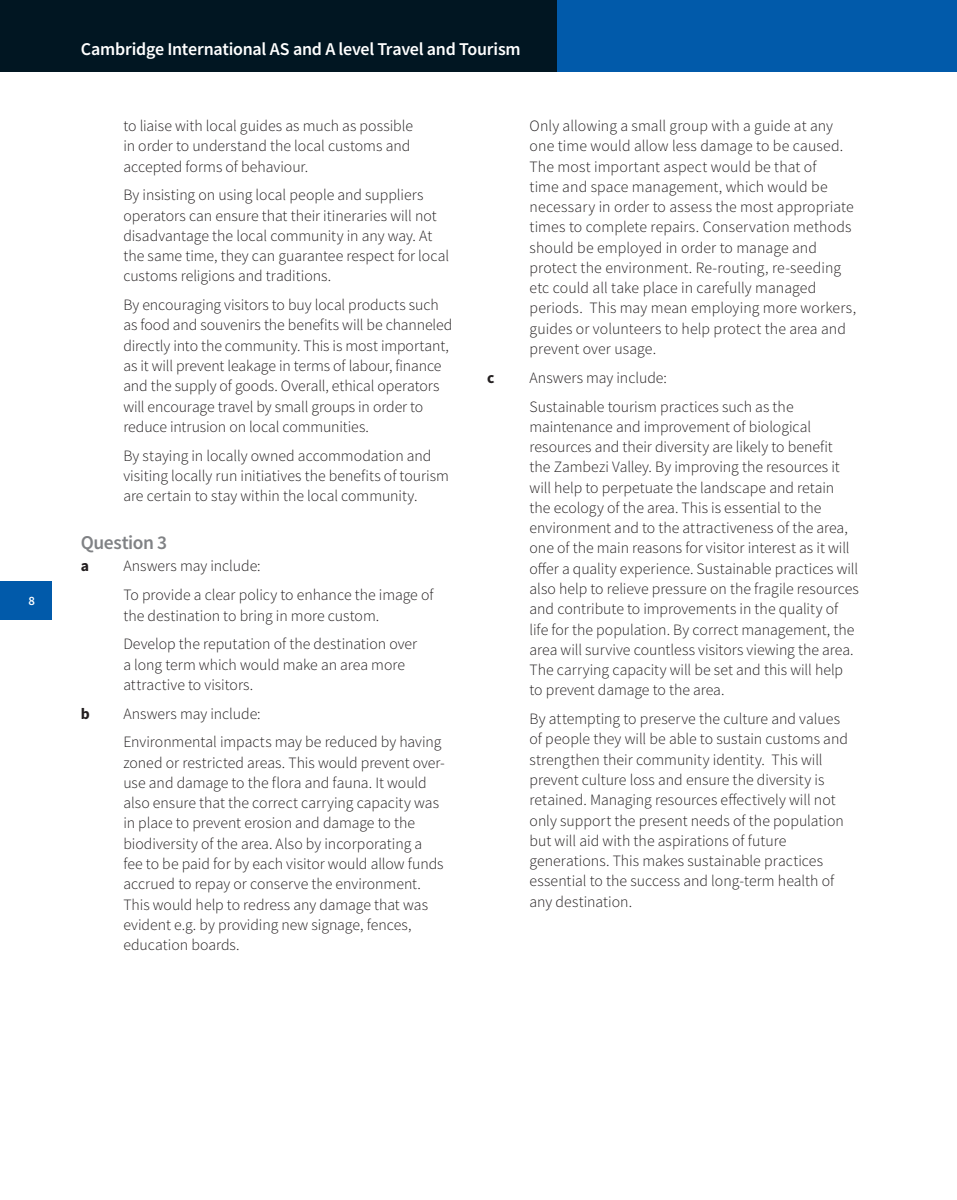
<style>
.page{position:relative;width:957px;height:1200px;background:#fff}
.page>*{position:absolute;margin:0;border:0;box-sizing:border-box;transform-origin:0 0}
.t1{font:600 19.5px "Source Sans Pro";letter-spacing:-.025em;color:#808285}
.t2{font:600 18px "Source Sans Pro";letter-spacing:-.015em;color:#fff}
.t3{font:300 15.75px/20.2px "Source Sans Pro";color:#231f20}
.t4{font:700 15.75px "Source Sans Pro";color:#231f20}
.t5{font:600 12.75px "Source Sans Pro";color:#fff}
</style>
<div class="page">
<div style="left:240px;top:0;width:717px;height:71px;background:#015aaa"></div>
<div style="left:0;top:580px;width:51px;height:39px;background:#015aaa"></div>
<div style="left:0;top:0;width:557px;height:71px;background:#011622"></div>
<p class="t5" style="left:29px;top:592px;width:8px">8</p>
<p class="t2" style="left:81px;top:37px;width:441px">Cambridge International AS and A level Travel and Tourism</p>
<p class="t3" style="left:123px;top:116px;width:291px">to liaise with local guides as much as possible in order to understand the local customs and accepted forms of behaviour.</p>
<p class="t3" style="left:123px;top:185px;width:327px">By insisting on using local people and suppliers operators can ensure that their itineraries will not disadvantage the local community in any way. At the same time, they can guarantee respect for local customs religions and traditions.</p>
<p class="t3" style="left:123px;top:295px;width:331px">By encouraging visitors to buy local products such as food and souvenirs the benefits will be channeled directly into the community. This is most important, as it will prevent leakage in terms of labour, finance and the supply of goods. Overall, ethical operators will encourage travel by small groups in order to reduce intrusion on local communities.</p>
<p class="t3" style="left:123px;top:445px;width:327px">By staying in locally owned accommodation and visiting locally run initiatives the benefits of tourism are certain to stay within the local community.</p>
<p class="t1" style="left:81px;top:529px;width:88px">Question 3</p>
<p class="t4" style="left:81px;top:555px;width:10px">a</p>
<p class="t3" style="left:123px;top:551px;width:312px;line-height:28.8px">Answers may include:<br>To provide a clear policy to enhance the image of</p>
<p class="t3" style="left:123px;top:600px;width:295px;line-height:28.8px">the destination to bring in more custom.<br>Develop the reputation of the destination over</p>
<p class="t3" style="left:123px;top:654px;width:283px">a long term which would make an area more attractive to visitors.</p>
<p class="t4" style="left:81px;top:702px;width:11px">b</p>
<p class="t3" style="left:123px;top:698px;width:320px;line-height:28.8px">Answers may include:<br>Environmental impacts may be reduced by having</p>
<p class="t3" style="left:123px;top:752px;width:323px">zoned or restricted areas. This would prevent over&shy;use and damage to the flora and fauna. It would also ensure that the correct carrying capacity was in place to prevent erosion and damage to the biodiversity of the area. Also by incorporating a fee to be paid for by each visitor would allow funds accrued to repay or conserve the environment.<br>This would help to redress any damage that was evident e.g. by providing new signage, fences, education boards.</p>
<p class="t3" style="left:529px;top:116px;width:328px">Only allowing a small group with a guide at any one time would allow less damage to be caused.<br>The most important aspect would be that of<br>time and space management, which would be necessary in order to assess the most appropriate times to complete repairs. Conservation methods should be employed in order to manage and protect the environment. Re-routing, re-seeding etc could all take place in carefully managed periods. This may mean employing more workers, guides or volunteers to help protect the area and prevent over usage.</p>
<p class="t4" style="left:487px;top:367px;width:9px">c</p>
<p class="t3" style="left:529px;top:363px;width:265px;line-height:28.8px">Answers may include:<br>Sustainable tourism practices such as the</p>
<p class="t3" style="left:529px;top:416px;width:331px">maintenance and improvement of biological resources and their diversity are likely to benefit<br>the Zambezi Valley. By improving the resources it will help to perpetuate the landscape and retain the ecology of the area. This is essential to the environment and to the attractiveness of the area, one of the main reasons for visitor interest as it will offer a quality experience. Sustainable practices will also help to relieve pressure on the fragile resources and contribute to improvements in the quality of life for the population. By correct management, the area will survive countless visitors viewing the area.<br>The carrying capacity will be set and this will help to prevent damage to the area.</p>
<p class="t3" style="left:529px;top:708px;width:320px">By attempting to preserve the culture and values of people they will be able to sustain customs and strengthen their community identity. This will prevent culture loss and ensure the diversity is retained. Managing resources effectively will not only support the present needs of the population but will aid with the aspirations of future generations. This makes sustainable practices essential to the success and long-term health of any destination.</p>
</div>
